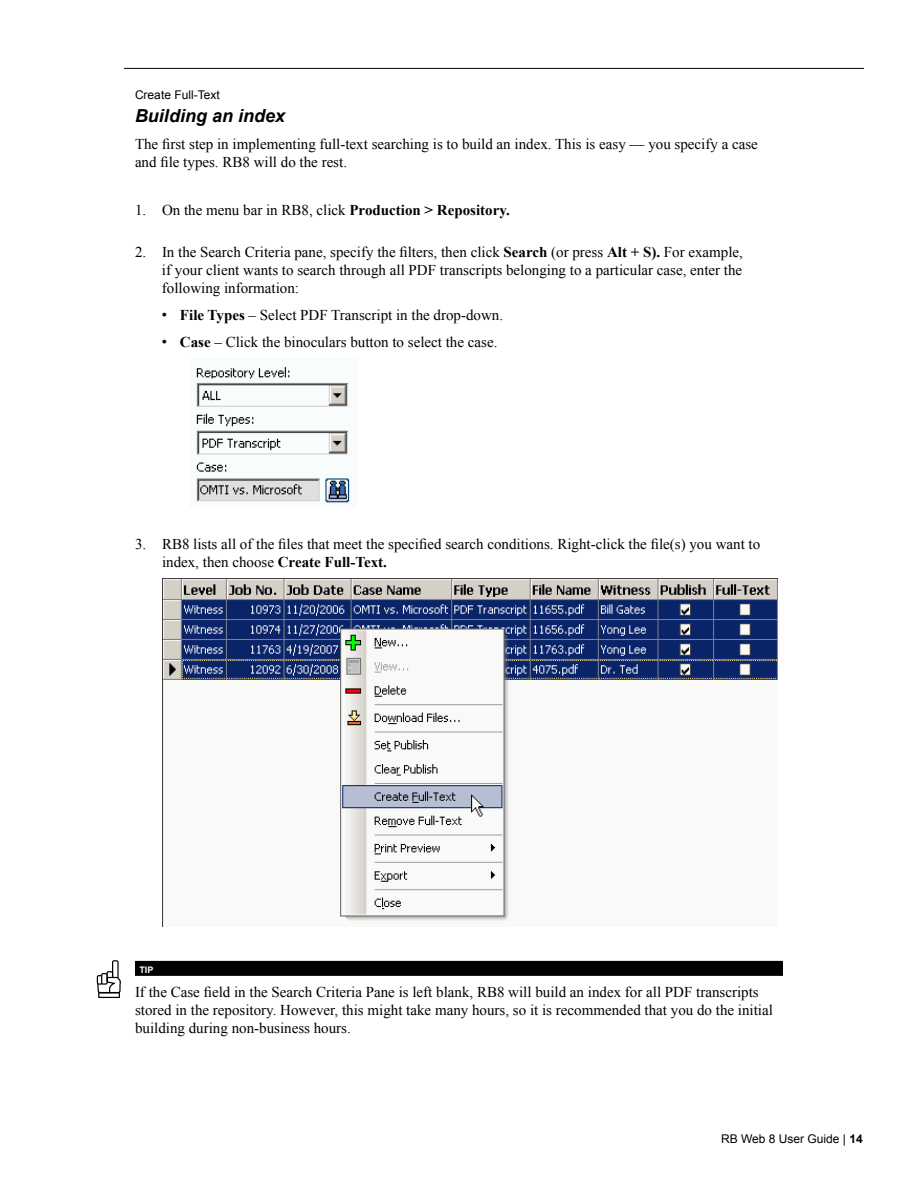
<style>
.page{position:relative;width:918px;height:1188px;background:#fff}
.page>*{position:absolute;margin:0;border:0;box-sizing:border-box;transform-origin:0 0}
.t1{font:italic 700 18px "Arial";color:#000}
.t2{font:15px/18px "Times New Roman";color:#000}
.t3{font:12px "Arial";color:#000}
.t4{font:700 9px "Arial";color:#fff}
.s1{font-weight:700}
.s2{font-family:"Arial"}
</style>
<div class="page">
<hr style="left:124px;top:68px;width:740px;height:1px;background:#000">
<div style="left:135px;top:961px;width:648px;height:15px;background:#000"></div>
<img style="left:196px;top:367px;width:154px;height:136px">
<img style="left:162px;top:579px;width:615px;height:347px">
<div style="left:112px;top:960px;width:7px;height:23px;border:1px solid #000"></div>
<div style="left:97px;top:975px;width:6px;height:10px;border:1px solid #000"></div>
<div style="left:101px;top:973px;width:7px;height:12px;border:1px solid #000"></div>
<div style="left:107px;top:971px;width:6px;height:11px;border:1px solid #000"></div>
<svg style="left:96px;top:976px;width:25px;height:16px"></svg>
<div style="left:98px;top:992px;width:22px;height:6px;border:1px solid #000"></div>
<p class="t3" style="left:135px;top:87px;width:86px">Create Full-Text</p>
<p class="t1" style="left:135px;top:104px;width:152px">Building an index</p>
<p class="t2" style="left:135px;top:135px;width:624px">The first step in implementing full-text searching is to build an index. This is easy — you specify a case and file types. RB8 will do the rest.</p>
<p class="t2" style="left:135px;top:201px;width:376px">1. On the menu bar in RB8, click <span class="s1">Production &gt; Repository.</span></p>
<p class="t2" style="left:162px;top:243px;width:583px;text-align:justify;text-indent:-27px">2. In the Search Criteria pane, specify the filters, then click <span class="s1">Search</span> (or press <span class="s1">Alt + S).</span> For example, if your client wants to search through all PDF transcripts belonging to a particular case, enter the following information:</p>
<p class="t2" style="left:162px;top:306px;width:343px"><span class="s2">•</span> <span class="s1">File Types</span> – Select PDF Transcript in the drop-down.</p>
<p class="t2" style="left:162px;top:333px;width:337px"><span class="s2">•</span> <span class="s1">Case</span> – Click the binoculars button to select the case.</p>
<p class="t2" style="left:162px;top:534px;width:600px;text-indent:-27px">3. RB8 lists all of the files that meet the specified search conditions. Right-click the file(s) you want to index, then choose <span class="s1">Create Full-Text.</span></p>
<p class="t4" style="left:140px;top:964px;width:16px">TIP</p>
<p class="t2" style="left:135px;top:983px;width:639px">If the Case field in the Search Criteria Pane is left blank, RB8 will build an index for all PDF transcripts stored in the repository. However, this might take many hours, so it is recommended that you do the initial building during non-business hours.</p>
<p class="t3" style="left:721px;top:1131px;width:143px">RB Web 8 User Guide | <span class="s1">14</span></p>
</div>
